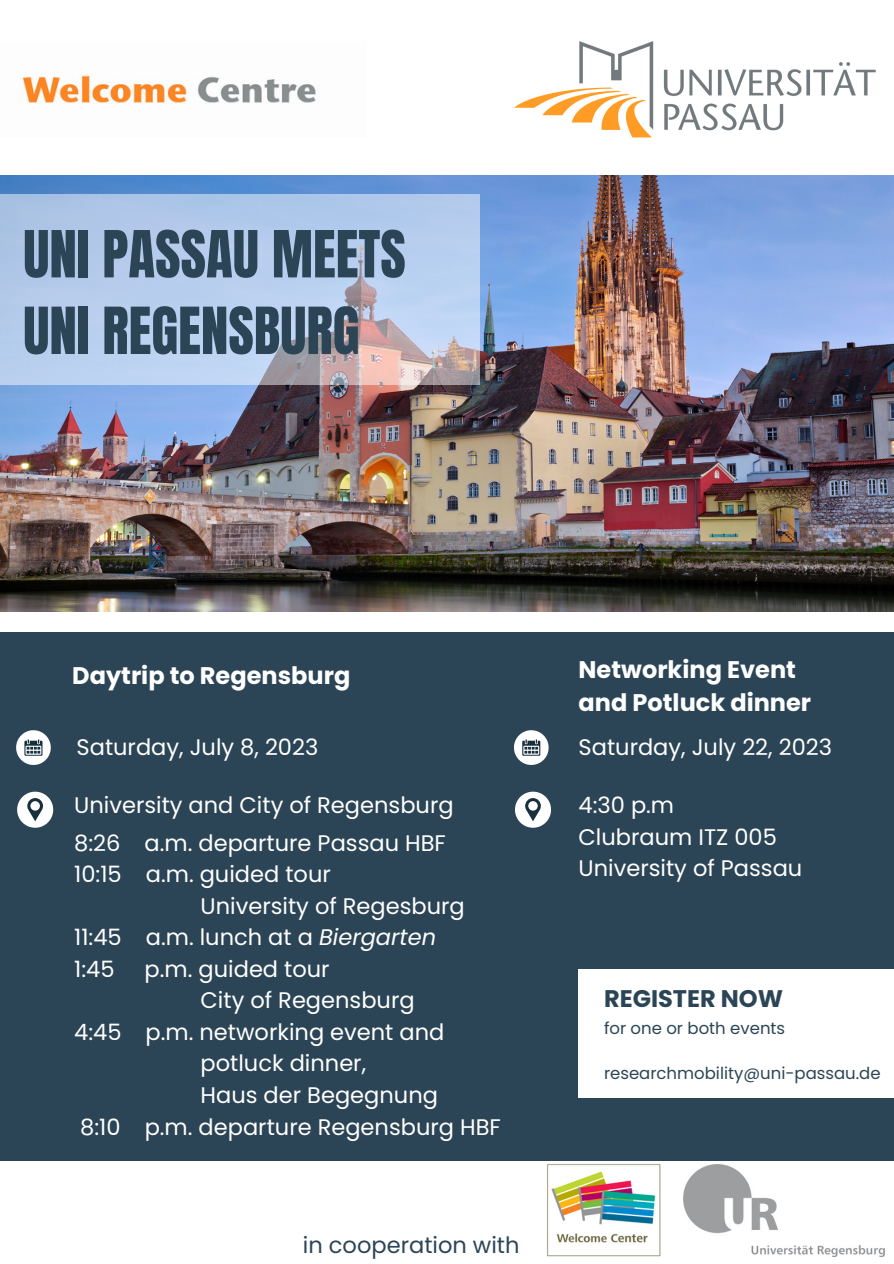
<style>
.page{position:relative;width:894px;height:1264px;background:#fff}
.page>*{position:absolute;margin:0;border:0;box-sizing:border-box;transform-origin:0 0}
.t1{font:55.2px "Anton";color:#2c4556}
.t2{font:700 24px "Poppins";color:#fff}
.t3{font:700 24px "Poppins";color:#2c4556}
.t4{font:22.5px "Poppins";color:#fff}
.t5{font:22.5px "Poppins";color:#2c4556}
.t6{font:16.5px "Poppins";color:#2c4556}
.s1{font-style:italic}
</style>
<div class="page">
<div style="left:0;top:632px;width:893px;height:528px;background:#2c4556"></div>
<img style="left:0;top:176px;width:893px;height:435px">
<svg style="left:515px;top:791px;width:36px;height:36px"></svg>
<svg style="left:0;top:194px;width:480px;height:191px;background:#b7c8e4"></svg>
<svg style="left:514px;top:730px;width:34px;height:35px"></svg>
<svg style="left:17px;top:791px;width:36px;height:36px"></svg>
<svg style="left:16px;top:730px;width:35px;height:35px"></svg>
<img style="left:514px;top:42px;width:360px;height:95px">
<img style="left:22px;top:74px;width:294px;height:31px">
<img style="left:683px;top:1164px;width:201px;height:92px">
<img style="left:547px;top:1164px;width:114px;height:93px">
<div style="left:578px;top:968px;width:315px;height:129px;background:#fff"></div>
<p class="t1" style="left:23px;top:214px;width:384px">UNI PASSAU MEETS</p>
<p class="t1" style="left:23px;top:291px;width:337px">UNI REGENSBURG</p>
<p class="t2" style="left:72px;top:659px;width:279px">Daytrip to Regensburg</p>
<p class="t4" style="left:77px;top:731px;width:243px">Saturday, July 8, 2023</p>
<p class="t4" style="left:74px;top:789px;width:381px">University and City of Regensburg</p>
<p class="t4" style="left:74px;top:827px;width:373px">8:26 a.m. departure Passau HBF</p>
<p class="t4" style="left:74px;top:858px;width:258px">10:15 a.m. guided tour</p>
<p class="t4" style="left:200px;top:890px;width:266px">University of Regesburg</p>
<p class="t4" style="left:74px;top:921px;width:363px">11:45 a.m. lunch at a <span class="s1">Biergarten</span></p>
<p class="t4" style="left:74px;top:953px;width:42px">1:45</p>
<p class="t4" style="left:145px;top:953px;width:186px">p.m. guided tour</p>
<p class="t4" style="left:200px;top:984px;width:215px">City of Regensburg</p>
<p class="t4" style="left:74px;top:1016px;width:371px">4:45 p.m. networking event and</p>
<p class="t4" style="left:200px;top:1047px;width:167px">potluck dinner,</p>
<p class="t4" style="left:200px;top:1079px;width:239px">Haus der Begegnung</p>
<p class="t4" style="left:80px;top:1110px;width:422px">8:10 p.m. departure Regensburg HBF</p>
<p class="t5" style="left:303px;top:1229px;width:218px">in cooperation with</p>
<p class="t2" style="left:578px;top:652px;width:219px">Networking Event</p>
<p class="t2" style="left:578px;top:685px;width:234px">and Potluck dinner</p>
<p class="t4" style="left:578px;top:731px;width:255px">Saturday, July 22, 2023</p>
<p class="t4" style="left:578px;top:789px;width:97px">4:30 p.m</p>
<p class="t4" style="left:578px;top:821px;width:200px">Clubraum ITZ 005</p>
<p class="t4" style="left:578px;top:852px;width:225px">University of Passau</p>
<p class="t3" style="left:604px;top:981px;width:180px">REGISTER NOW</p>
<p class="t6" style="left:604px;top:1016px;width:183px">for one or both events</p>
<p class="t6" style="left:604px;top:1061px;width:278px">researchmobility@uni-passau.de</p>
</div>
